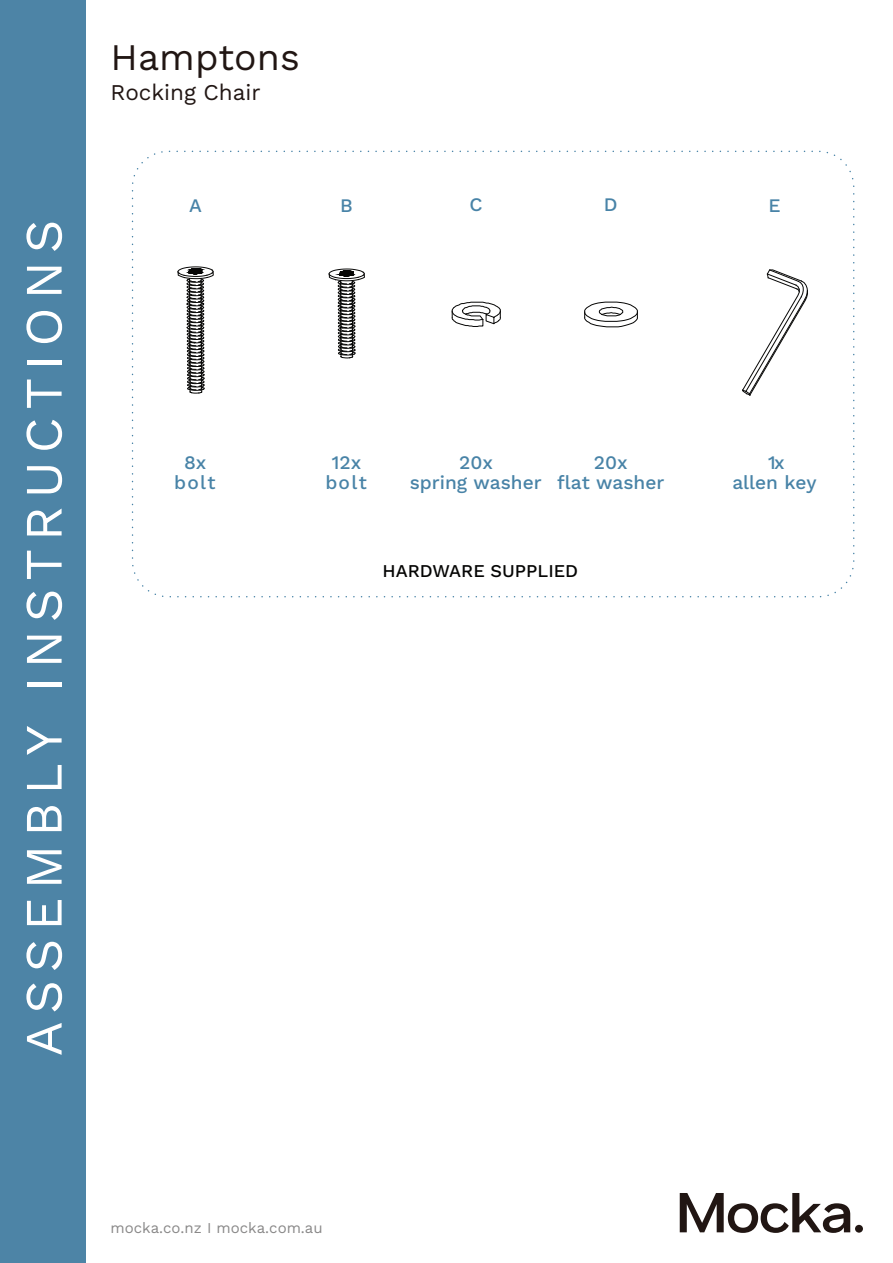
<style>
.page{position:relative;width:893px;height:1263px;background:#fff}
.page>*{position:absolute;margin:0;border:0;box-sizing:border-box;transform-origin:0 0}
.t1{font:52.5px "Work Sans";letter-spacing:.15em;color:#fff}
.t2{font:37.5px "Work Sans";color:#211613}
.t3{font:22.5px "Work Sans";color:#211613}
.t4{font:500 19.2px "Work Sans";color:#4883a7}
.t5{font:500 19.05px/20.2px "Work Sans";color:#4883a7;text-align:center}
.t6{font:500 18px "Work Sans";color:#050504}
.t7{font:15px "Work Sans";color:#898888}
</style>
<div class="page">
<svg style="left:680px;top:1193px;width:170px;height:40px"></svg>
<div style="left:855px;top:1225px;width:8px;height:7px;background:#211613;border-radius:50%"></div>
<div style="left:0;top:0;width:85px;height:1263px;background:#4d84a6"></div>
<svg style="left:328px;top:268px;width:37px;height:91px"></svg>
<svg style="left:177px;top:266px;width:37px;height:128px"></svg>
<svg style="left:742px;top:269px;width:66px;height:127px"></svg>
<svg style="left:451px;top:301px;width:50px;height:26px"></svg>
<svg style="left:584px;top:301px;width:54px;height:27px"></svg>
<h1 class="t1" style="left:4px;top:1056px;width:838px;rotate:-90deg">ASSEMBLY INSTRUCTIONS</h1>
<h2 class="t2" style="left:111px;top:29px;width:191px">Hamptons</h2>
<p class="t3" style="left:111px;top:75px;width:152px">Rocking Chair</p>
<p class="t4" style="left:189px;top:190px;width:14px">A</p>
<p class="t4" style="left:340px;top:190px;width:14px">B</p>
<p class="t4" style="left:469px;top:190px;width:15px">C</p>
<p class="t4" style="left:604px;top:190px;width:15px">D</p>
<p class="t5" style="left:174px;top:452px;width:43px">8x bolt</p>
<p class="t5" style="left:325px;top:452px;width:43px">12x bolt</p>
<p class="t5" style="left:410px;top:452px;width:133px">20x<br>spring washer</p>
<p class="t5" style="left:557px;top:452px;width:109px">20x<br>flat washer</p>
<p class="t6" style="left:382px;top:557px;width:197px">HARDWARE SUPPLIED</p>
<p class="t7" style="left:111px;top:1216px;width:214px">mocka.co.nz I mocka.com.au</p>
<p class="t4" style="left:768px;top:190px;width:14px">E</p>
<p class="t5" style="left:768px;top:452px;width:18px">1x</p>
<p class="t5" style="left:732px;top:472px;width:86px">allen key</p>
</div>
